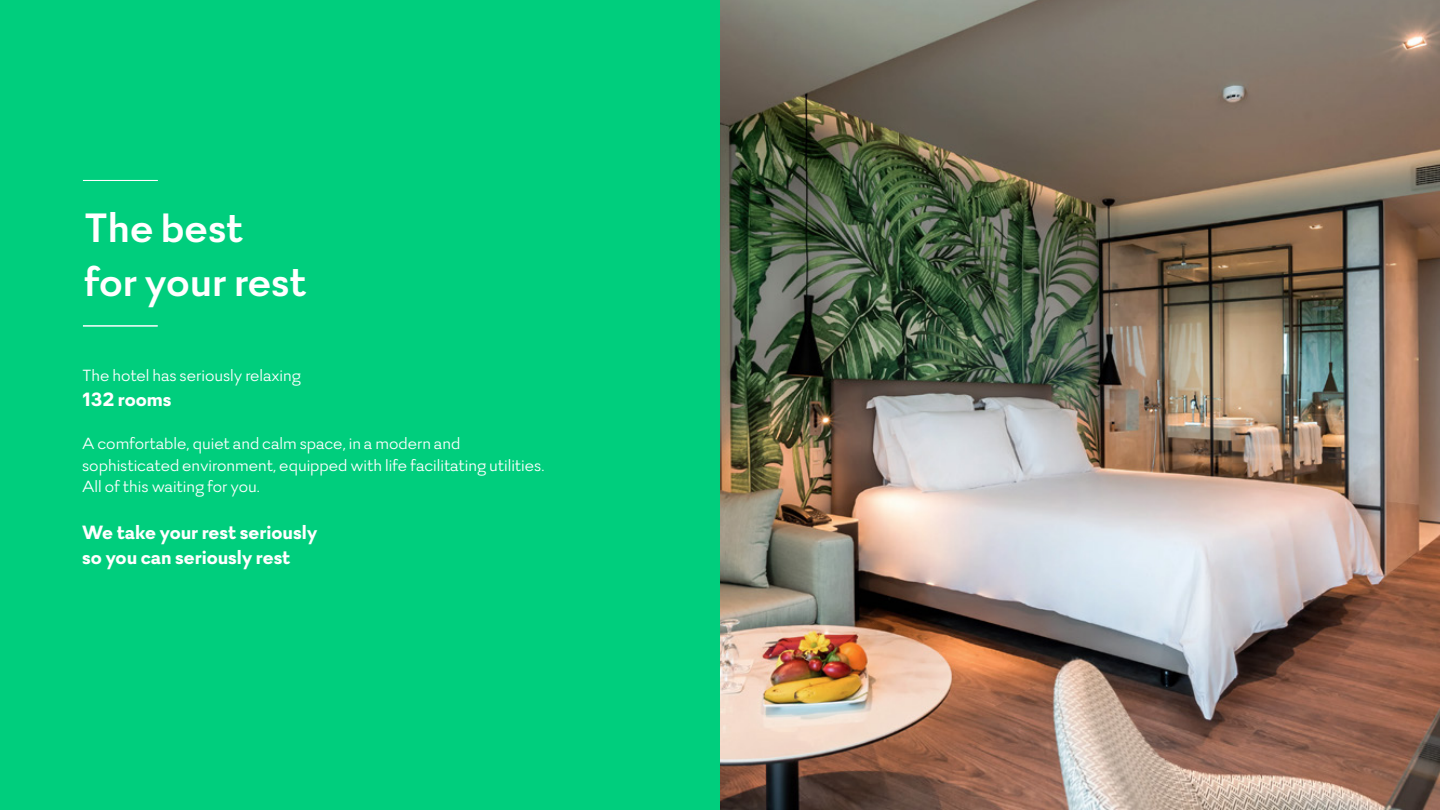
<style>
.page{position:relative;width:1440px;height:810px;background:#00ce7d}
.page>*{position:absolute;margin:0;border:0;box-sizing:border-box;transform-origin:0 0}
.t1{font:700 45px/54px "Firme";letter-spacing:-.005em;color:#fff}
.t2{font:800 21px/25.2px "Firme";color:#fff}
.t3{font:18px/21.6px "Firme";color:#fff}
</style>
<div class="page">
<img style="left:720px;top:0;width:720px;height:810px">
<hr style="left:83px;top:180px;width:75px;height:1px;background:#fff">
<hr style="left:83px;top:326px;width:75px;height:1px;background:#fff">
<h1 class="t1" style="left:84px;top:201px;width:224px">The best for your rest</h1>
<p class="t3" style="left:82px;top:364px;width:220px">The hotel has seriously relaxing</p>
<p class="t2" style="left:82px;top:387px;width:91px">132 rooms</p>
<p class="t3" style="left:82px;top:433px;width:464px">A comfortable, quiet and calm space, in a modern and sophisticated environment, equipped with life facilitating utilities.<br>All of this waiting for you.</p>
<p class="t2" style="left:82px;top:520px;width:237px">We take your rest seriously so you can seriously rest</p>
</div>
